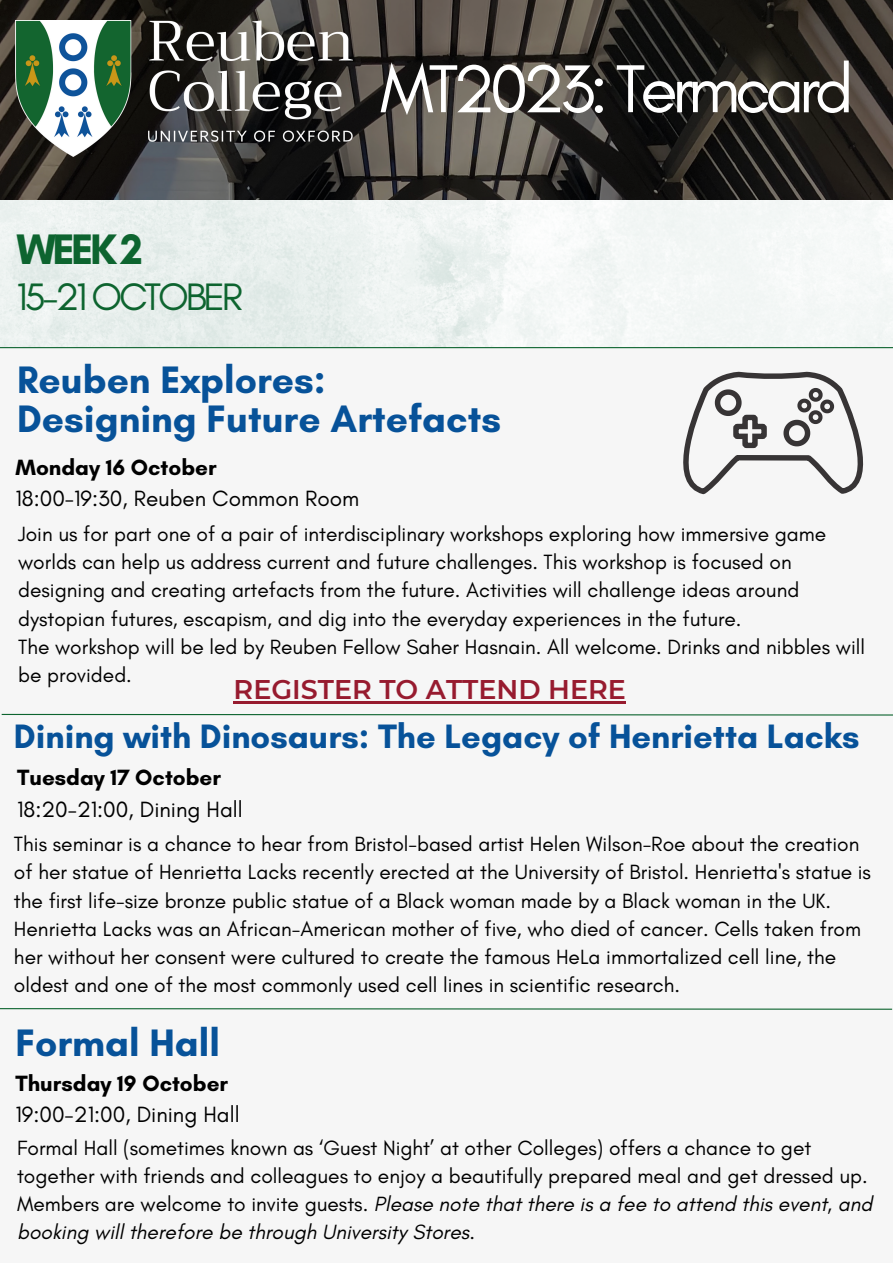
<style>
.page{position:relative;width:893px;height:1264px;background:#fff}
.page>*{position:absolute;margin:0;border:0;box-sizing:border-box;transform-origin:0 0}
.t1{font:69px "Glacial Indifference";letter-spacing:-.08em;color:#fff}
.t2{font:700 43.5px "Glacial Indifference";letter-spacing:-.08em;color:#0d642f}
.t3{font:700 39px "Glacial Indifference";color:#075299}
.t4{font:39px "Glacial Indifference";letter-spacing:-.08em;color:#0d642f}
.t5{font:700 34.5px "Glacial Indifference";color:#075299}
.t6{font:600 27px "Montserrat";color:#971b2f}
.t7{font:22.5px "Glacial Indifference";color:#000}
.t8{font:700 22.5px "Glacial Indifference";color:#000}
.t9{font:21px/28px "Glacial Indifference";color:#000}
.s1{font-style:italic}
</style>
<div class="page">
<div style="left:0;top:0;width:892px;height:1262px;background:#f6f6f6"></div>
<img style="left:0;top:0;width:892px;height:347px">
<hr style="left:0;top:347px;width:892px;height:1px;background:#0d642f">
<img style="left:15px;top:20px;width:338px;height:136px">
<svg style="left:1px;top:713px;width:891px;height:3px"></svg>
<svg style="left:0;top:1008px;width:892px;height:2px;background:#71a385"></svg>
<svg style="left:683px;top:372px;width:181px;height:122px"></svg>
<hr style="left:233px;top:701px;width:393px;height:2px;background:#971b2f">
<p class="t2" style="left:16px;top:222px;width:128px">WEEK2</p>
<p class="t4" style="left:16px;top:273px;width:228px">15-21 OCTOBER</p>
<p class="t1" style="left:380px;top:47px;width:475px">MT2023: Termcard</p>
<p class="t3" style="left:17px;top:356px;width:310px">Reuben Explores:</p>
<p class="t3" style="left:17px;top:395px;width:485px">Designing Future Artefacts</p>
<p class="t8" style="left:15px;top:453px;width:203px">Monday 16 October</p>
<p class="t7" style="left:15px;top:485px;width:345px">18:00-19:30, Reuben Common Room</p>
<p class="t9" style="left:18px;top:520px;width:809px">Join us for part one of a pair of interdisciplinary workshops exploring how immersive game worlds can help us address current and future challenges. This workshop is focused on designing and creating artefacts from the future. Activities will challenge ideas around dystopian futures, escapism, and dig into the everyday experiences in the future.</p>
<p class="t9" style="left:18px;top:632px;width:848px">The workshop will be led by Reuben Fellow Saher Hasnain. All welcome. Drinks and nibbles will be provided.</p>
<p class="t6" style="left:233px;top:672px;width:394px">REGISTER TO ATTEND HERE</p>
<p class="t5" style="left:14px;top:715px;width:847px">Dining with Dinosaurs: The Legacy of Henrietta Lacks</p>
<p class="t8" style="left:17px;top:763px;width:205px">Tuesday 17 October</p>
<p class="t7" style="left:17px;top:795px;width:227px">18:20-21:00, Dining Hall</p>
<p class="t9" style="left:14px;top:830px;width:858px">This seminar is a chance to hear from Bristol-based artist Helen Wilson-Roe about the creation of her statue of Henrietta Lacks recently erected at the University of Bristol. Henrietta's statue is the first life-size bronze public statue of a Black woman made by a Black woman in the UK.<br>Henrietta Lacks was an African-American mother of five, who died of cancer. Cells taken from her without her consent were cultured to create the famous HeLa immortalized cell line, the oldest and one of the most commonly used cell lines in scientific research.</p>
<p class="t3" style="left:15px;top:1018px;width:206px">Formal Hall</p>
<p class="t8" style="left:15px;top:1069px;width:214px">Thursday 19 October</p>
<p class="t7" style="left:15px;top:1100px;width:226px">19:00-21:00, Dining Hall</p>
<p class="t9" style="left:17px;top:1133px;width:856px">Formal Hall (sometimes known as ‘Guest Night’ at other Colleges) offers a chance to get together with friends and colleagues to enjoy a beautifully prepared meal and get dressed up.<br>Members are welcome to invite guests. <span class="s1">Please note that there is a fee to attend this event, and booking will therefore be through University Stores.</span></p>
</div>
